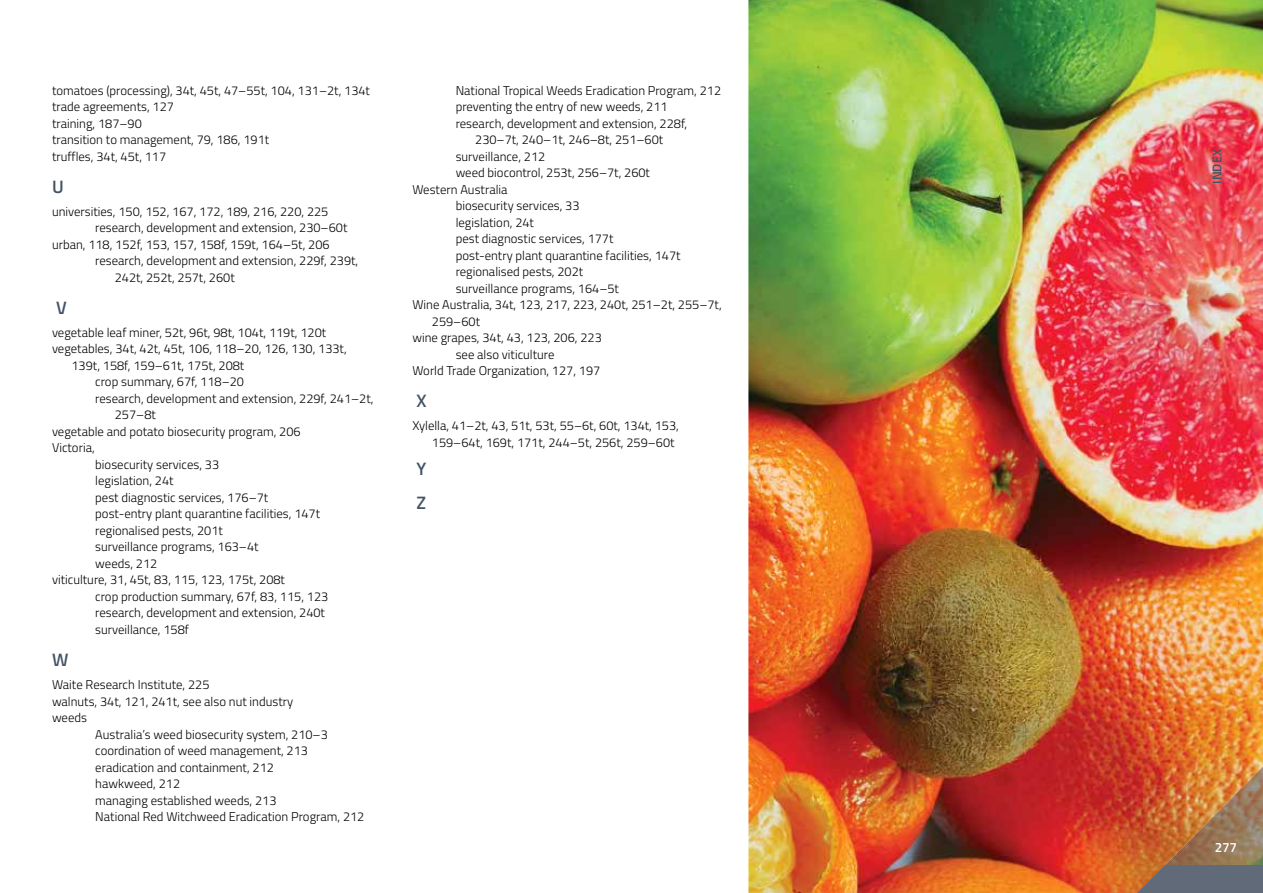
<style>
.page{position:relative;width:1263px;height:893px;background:#fff}
.page>*{position:absolute;margin:0;border:0;box-sizing:border-box;transform-origin:0 0}
.t1{font:600 18px/34.2px "Titillium";color:#435465}
.t2{font:600 13.5px "Titillium";color:#fff}
.t3{font:300 12.75px/16.5px "Titillium";color:#000}
.t4{font:600 12.75px "Titillium";letter-spacing:.01em;color:#435465}
</style>
<div class="page">
<img style="left:748px;top:0;width:515px;height:893px">
<img style="left:1137px;top:767px;width:126px;height:98px">
<svg style="left:1137px;top:865px;width:126px;height:28px;background:#6c6a70"></svg>
<p class="t3" style="left:52px;top:81px;width:319px">tomatoes (processing), 34t, 45t, 47–55t, 104, 131–2t, 134t trade agreements, 127<br>training, 187–90<br>transition to management, 79, 186, 191t<br>truffles, 34t, 45t, 117</p>
<h1 class="t1" style="left:52px;top:169px;width:13px">U</h1>
<p class="t3" style="left:52px;top:202px;width:278px">universities, 150, 152, 167, 172, 189, 216, 220, 225</p>
<p class="t3" style="left:95px;top:219px;width:254px">research, development and extension, 230–60t</p>
<p class="t3" style="left:52px;top:235px;width:279px">urban, 118, 152f, 153, 157, 158f, 159t, 164–5t, 206</p>
<p class="t3" style="left:95px;top:252px;width:264px">research, development and extension, 229f, 239t,</p>
<p class="t3" style="left:115px;top:268px;width:121px">242t, 252t, 257t, 260t</p>
<h1 class="t1" style="left:56px;top:290px;width:12px">V</h1>
<p class="t3" style="left:52px;top:324px;width:276px">vegetable leaf miner, 52t, 96t, 98t, 104t, 119t, 120t</p>
<p class="t3" style="left:52px;top:340px;width:296px">vegetables, 34t, 42t, 45t, 106, 118–20, 126, 130, 133t,</p>
<p class="t3" style="left:71px;top:357px;width:174px">139t, 158f, 159–61t, 175t, 208t</p>
<p class="t3" style="left:95px;top:373px;width:150px">crop summary, 67f, 118–20</p>
<p class="t3" style="left:95px;top:390px;width:280px">research, development and extension, 229f, 241–2t,</p>
<p class="t3" style="left:115px;top:406px;width:43px">257–8t</p>
<p class="t3" style="left:52px;top:423px;width:250px">vegetable and potato biosecurity program, 206</p>
<p class="t3" style="left:52px;top:439px;width:44px">Victoria,</p>
<p class="t3" style="left:95px;top:456px;width:125px">biosecurity services, 33</p>
<p class="t3" style="left:95px;top:472px;width:80px">legislation, 24t</p>
<p class="t3" style="left:95px;top:489px;width:175px">pest diagnostic services, 176–7t</p>
<p class="t3" style="left:95px;top:505px;width:226px">post-entry plant quarantine facilities, 147t</p>
<p class="t3" style="left:95px;top:522px;width:129px">regionalised pests, 201t</p>
<p class="t3" style="left:95px;top:538px;width:165px">surveillance programs, 163–4t</p>
<p class="t3" style="left:95px;top:555px;width:63px">weeds, 212</p>
<p class="t3" style="left:52px;top:571px;width:235px">viticulture, 31, 45t, 83, 115, 123, 175t, 208t</p>
<p class="t3" style="left:95px;top:588px;width:234px">crop production summary, 67f, 83, 115, 123</p>
<p class="t3" style="left:95px;top:604px;width:231px">research, development and extension, 240t</p>
<p class="t3" style="left:95px;top:621px;width:95px">surveillance, 158f</p>
<h1 class="t1" style="left:52px;top:642px;width:18px">W</h1>
<p class="t3" style="left:52px;top:676px;width:243px">Waite Research Institute, 225<br>walnuts, 34t, 121, 241t, see also nut industry weeds</p>
<p class="t3" style="left:95px;top:725px;width:271px">Australia’s weed biosecurity system, 210–3 coordination of weed management, 213 eradication and containment, 212<br>hawkweed, 212<br>managing established weeds, 213<br>National Red Witchweed Eradication Program, 212</p>
<p class="t3" style="left:456px;top:81px;width:267px">National Tropical Weeds Eradication Program, 212</p>
<p class="t3" style="left:456px;top:98px;width:214px">preventing the entry of new weeds, 211</p>
<p class="t3" style="left:456px;top:114px;width:233px">research, development and extension, 228f,</p>
<p class="t3" style="left:475px;top:131px;width:190px">230–7t, 240–1t, 246–8t, 251–60t</p>
<p class="t3" style="left:456px;top:147px;width:91px">surveillance, 212</p>
<p class="t3" style="left:456px;top:164px;width:196px">weed biocontrol, 253t, 256–7t, 260t</p>
<p class="t3" style="left:412px;top:180px;width:97px">Western Australia</p>
<p class="t3" style="left:456px;top:197px;width:125px">biosecurity services, 33</p>
<p class="t3" style="left:456px;top:213px;width:80px">legislation, 24t</p>
<p class="t3" style="left:456px;top:230px;width:159px">pest diagnostic services, 177t</p>
<p class="t3" style="left:456px;top:246px;width:226px">post-entry plant quarantine facilities, 147t</p>
<p class="t3" style="left:456px;top:263px;width:129px">regionalised pests, 202t</p>
<p class="t3" style="left:456px;top:279px;width:165px">surveillance programs, 164–5t</p>
<p class="t3" style="left:412px;top:296px;width:311px">Wine Australia, 34t, 123, 217, 223, 240t, 251–2t, 255–7t,</p>
<p class="t3" style="left:432px;top:312px;width:50px">259–60t</p>
<p class="t3" style="left:412px;top:329px;width:191px">wine grapes, 34t, 43, 123, 206, 223</p>
<p class="t3" style="left:456px;top:345px;width:100px">see also viticulture</p>
<p class="t3" style="left:412px;top:362px;width:189px">World Trade Organization, 127, 197</p>
<h1 class="t1" style="left:416px;top:383px;width:12px">X</h1>
<p class="t3" style="left:432px;top:417px;width:249px;text-indent:-19px">Xylella, 41–2t, 43, 51t, 53t, 55–6t, 60t, 134t, 153,<br>159–64t, 169t, 171t, 244–5t, 256t, 259–60t</p>
<h1 class="t1" style="left:416px;top:450px;width:11px">Y<br>Z</h1>
<p class="t4" style="left:1207px;top:184px;width:37px;rotate:-90deg">INDEX</p>
<p class="t2" style="left:1215px;top:837px;width:24px">277</p>
</div>
